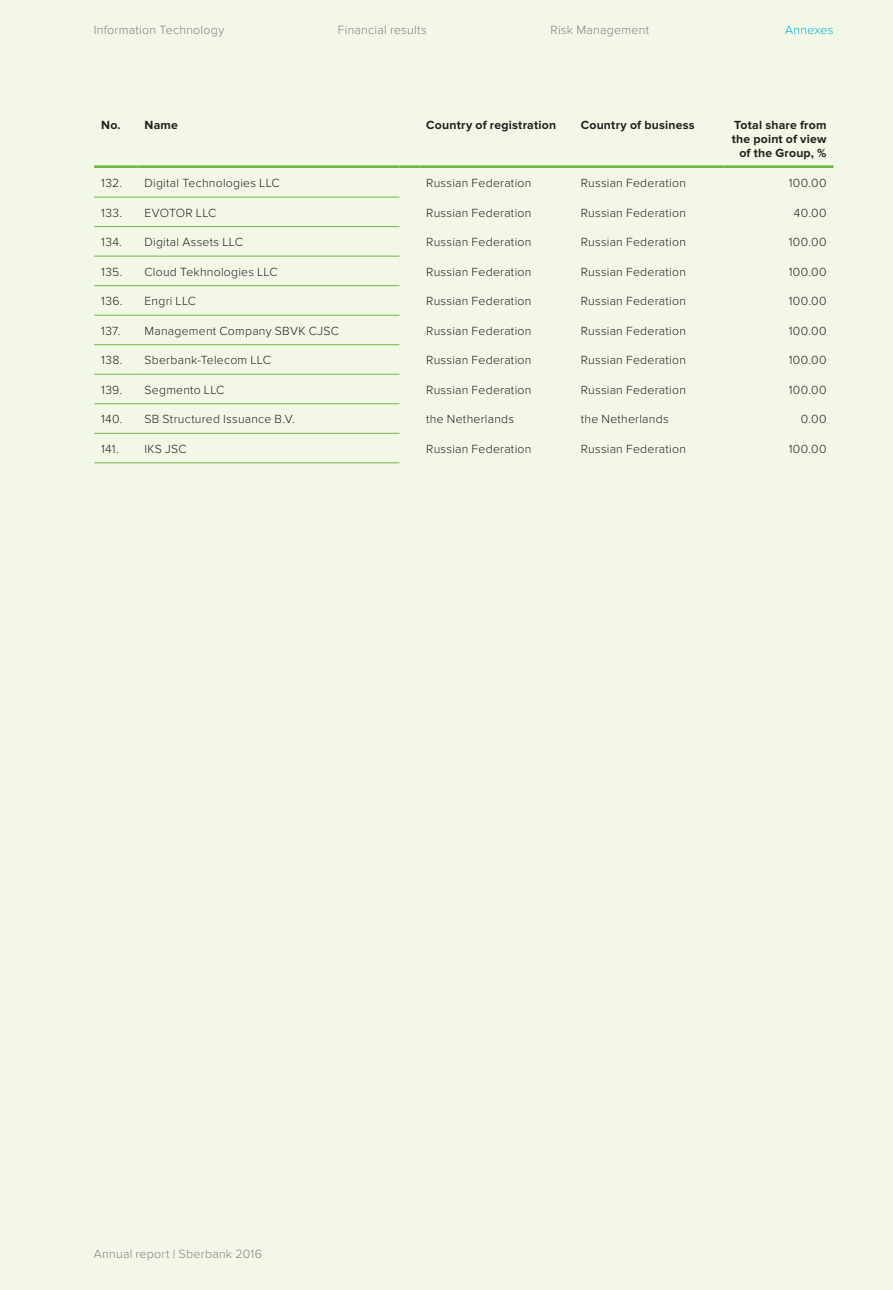
<style>
.page{position:relative;width:893px;height:1290px;background:#f3f7e7}
.page>*{position:absolute;margin:0;border:0;box-sizing:border-box;transform-origin:0 0}
.t1{font:300 12.42px "Proxima Nova";letter-spacing:.02em;color:#808285}
.t2{font:300 12.42px "Proxima Nova";letter-spacing:.02em;color:#00b4d6}
.tabl_body{font:300 12.25px "Proxima Nova";letter-spacing:.02em;color:#231f20}
.tabl_head{font:700 12.25px/14px "Proxima Nova";letter-spacing:.015em;color:#231f20;text-align:right}
.tabl_body_right{font:300 12.25px "Proxima Nova";letter-spacing:.035em;color:#231f20}
.tabl_body-2{font:300 12.25px "Proxima Nova";color:#231f20}
</style>
<div class="page">
<hr style="left:94px;top:197px;width:43px;height:1px;background:#70b73f">
<hr style="left:137px;top:197px;width:262px;height:1px;background:#70b73f">
<hr style="left:94px;top:226px;width:43px;height:1px;background:#70b73f">
<hr style="left:137px;top:226px;width:262px;height:1px;background:#70b73f">
<hr style="left:94px;top:256px;width:43px;height:1px;background:#70b73f">
<hr style="left:137px;top:256px;width:262px;height:1px;background:#70b73f">
<hr style="left:94px;top:285px;width:43px;height:1px;background:#70b73f">
<hr style="left:137px;top:285px;width:262px;height:1px;background:#70b73f">
<hr style="left:94px;top:315px;width:43px;height:1px;background:#70b73f">
<hr style="left:137px;top:315px;width:262px;height:1px;background:#70b73f">
<hr style="left:94px;top:344px;width:43px;height:1px;background:#70b73f">
<hr style="left:137px;top:344px;width:262px;height:1px;background:#70b73f">
<hr style="left:94px;top:374px;width:43px;height:1px;background:#70b73f">
<hr style="left:137px;top:374px;width:262px;height:1px;background:#70b73f">
<hr style="left:94px;top:433px;width:43px;height:1px;background:#70b73f">
<hr style="left:137px;top:433px;width:262px;height:1px;background:#70b73f">
<hr style="left:94px;top:403px;width:43px;height:1px;background:#70b73f">
<hr style="left:137px;top:403px;width:262px;height:1px;background:#70b73f">
<hr style="left:94px;top:462px;width:43px;height:1px;background:#70b73f">
<hr style="left:137px;top:462px;width:262px;height:1px;background:#70b73f">
<hr style="left:94px;top:165px;width:43px;height:3px;background:#70b73f">
<hr style="left:137px;top:165px;width:262px;height:3px;background:#70b73f">
<hr style="left:399px;top:165px;width:20px;height:3px;background:#70b73f">
<hr style="left:419px;top:165px;width:155px;height:3px;background:#70b73f">
<hr style="left:574px;top:165px;width:150px;height:3px;background:#70b73f">
<hr style="left:724px;top:165px;width:109px;height:3px;background:#70b73f">
<p class="t1" style="left:94px;top:22px;width:132px">Information Technology</p>
<p class="t1" style="left:338px;top:22px;width:91px">Financial results</p>
<p class="t1" style="left:550px;top:22px;width:100px">Risk Management</p>
<p class="t2" style="left:785px;top:22px;width:50px">Annexes</p>
<p class="tabl_head" style="left:101px;top:118px;width:21px">No.</p>
<p class="tabl_head" style="left:144px;top:118px;width:35px">Name</p>
<p class="tabl_head" style="left:426px;top:118px;width:131px">Country of registration</p>
<p class="tabl_head" style="left:581px;top:118px;width:115px">Country of business</p>
<p class="tabl_head" style="left:732px;top:118px;width:96px">Total share from the point of view of the Group, %</p>
<p class="tabl_body" style="left:101px;top:176px;width:22px">132.</p>
<p class="tabl_body" style="left:144px;top:176px;width:137px">Digital Technologies LLC</p>
<p class="tabl_body" style="left:426px;top:176px;width:107px">Russian Federation</p>
<p class="tabl_body" style="left:581px;top:176px;width:107px">Russian Federation</p>
<p class="tabl_body_right" style="left:789px;top:176px;width:39px">100.00</p>
<p class="tabl_body" style="left:101px;top:206px;width:22px">133.</p>
<p class="tabl_body-2" style="left:144px;top:206px;width:74px">EVOTOR LLC</p>
<p class="tabl_body" style="left:426px;top:206px;width:107px">Russian Federation</p>
<p class="tabl_body" style="left:581px;top:206px;width:107px">Russian Federation</p>
<p class="tabl_body_right" style="left:794px;top:206px;width:34px">40.00</p>
<p class="tabl_body" style="left:101px;top:235px;width:22px">134.</p>
<p class="tabl_body" style="left:144px;top:235px;width:100px">Digital Assets LLC</p>
<p class="tabl_body" style="left:426px;top:235px;width:107px">Russian Federation</p>
<p class="tabl_body" style="left:581px;top:235px;width:107px">Russian Federation</p>
<p class="tabl_body_right" style="left:789px;top:235px;width:39px">100.00</p>
<p class="tabl_body" style="left:101px;top:265px;width:23px">135.</p>
<p class="tabl_body" style="left:144px;top:265px;width:135px">Cloud Tekhnologies LLC</p>
<p class="tabl_body" style="left:426px;top:265px;width:107px">Russian Federation</p>
<p class="tabl_body" style="left:581px;top:265px;width:107px">Russian Federation</p>
<p class="tabl_body_right" style="left:789px;top:265px;width:39px">100.00</p>
<p class="tabl_body" style="left:101px;top:294px;width:23px">136.</p>
<p class="tabl_body" style="left:144px;top:294px;width:53px">Engri LLC</p>
<p class="tabl_body" style="left:426px;top:294px;width:107px">Russian Federation</p>
<p class="tabl_body" style="left:581px;top:294px;width:107px">Russian Federation</p>
<p class="tabl_body_right" style="left:789px;top:294px;width:39px">100.00</p>
<p class="tabl_body" style="left:101px;top:324px;width:21px">137.</p>
<p class="tabl_body" style="left:144px;top:324px;width:196px">Management Company SBVK CJSC</p>
<p class="tabl_body" style="left:426px;top:324px;width:107px">Russian Federation</p>
<p class="tabl_body" style="left:581px;top:324px;width:107px">Russian Federation</p>
<p class="tabl_body_right" style="left:789px;top:324px;width:39px">100.00</p>
<p class="tabl_body" style="left:101px;top:353px;width:23px">138.</p>
<p class="tabl_body" style="left:144px;top:353px;width:128px">Sberbank-Telecom LLC</p>
<p class="tabl_body" style="left:426px;top:353px;width:107px">Russian Federation</p>
<p class="tabl_body" style="left:581px;top:353px;width:107px">Russian Federation</p>
<p class="tabl_body_right" style="left:789px;top:353px;width:39px">100.00</p>
<p class="tabl_body" style="left:101px;top:383px;width:22px">139.</p>
<p class="tabl_body" style="left:144px;top:383px;width:82px">Segmento LLC</p>
<p class="tabl_body" style="left:426px;top:383px;width:107px">Russian Federation</p>
<p class="tabl_body" style="left:581px;top:383px;width:107px">Russian Federation</p>
<p class="tabl_body_right" style="left:789px;top:383px;width:39px">100.00</p>
<p class="tabl_body" style="left:101px;top:412px;width:23px">140.</p>
<p class="tabl_body" style="left:144px;top:412px;width:152px">SB Structured Issuance B.V.</p>
<p class="tabl_body" style="left:426px;top:412px;width:89px">the Netherlands</p>
<p class="tabl_body" style="left:581px;top:412px;width:89px">the Netherlands</p>
<p class="tabl_body_right" style="left:801px;top:412px;width:27px">0.00</p>
<p class="tabl_body" style="left:101px;top:442px;width:19px">141.</p>
<p class="tabl_body" style="left:144px;top:442px;width:44px">IKS JSC</p>
<p class="tabl_body" style="left:426px;top:442px;width:107px">Russian Federation</p>
<p class="tabl_body" style="left:581px;top:442px;width:107px">Russian Federation</p>
<p class="tabl_body_right" style="left:789px;top:442px;width:39px">100.00</p>
<p class="t1" style="left:94px;top:1247px;width:170px">Annual report | Sberbank 2016</p>
</div>
